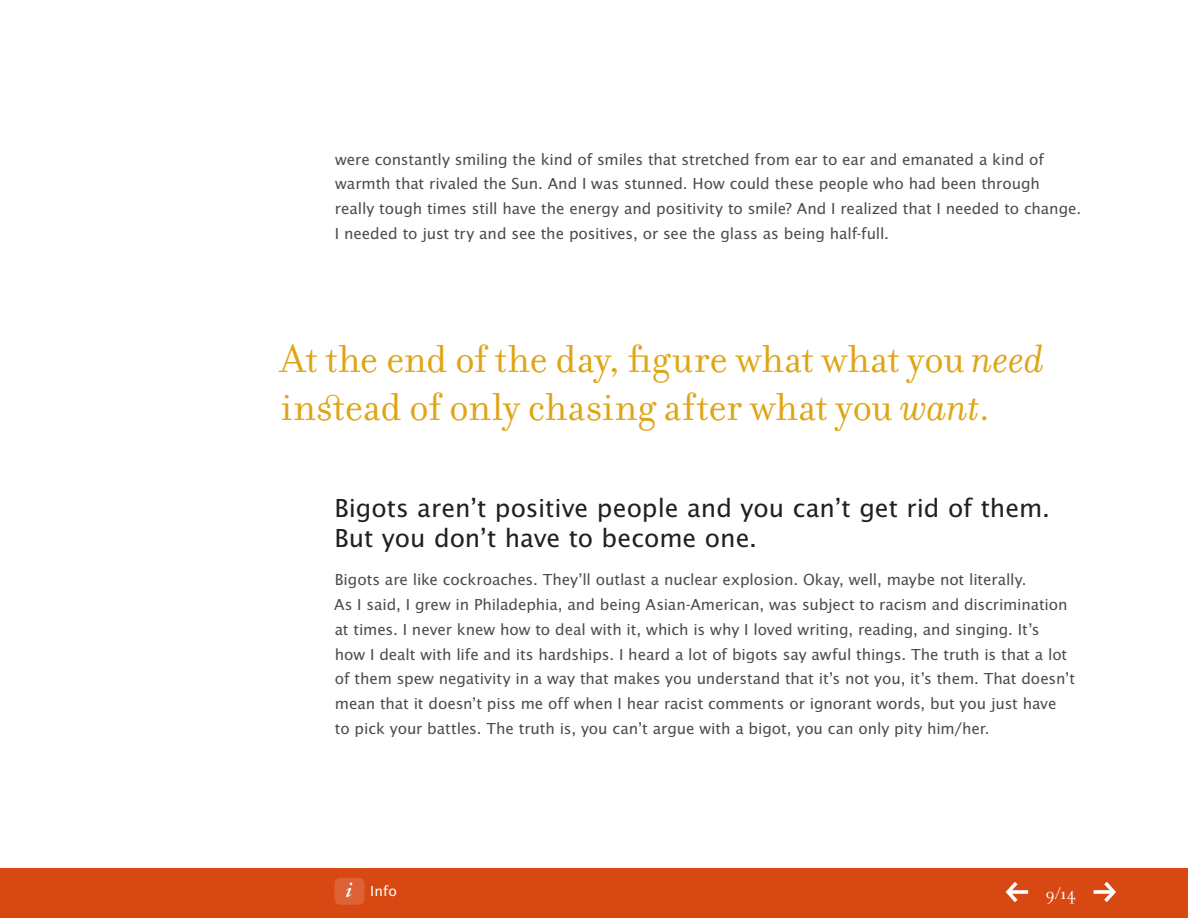
<style>
.page{position:relative;width:1188px;height:918px;background:#fff}
.page>*{position:absolute;margin:0;border:0;box-sizing:border-box;transform-origin:0 0}
.t1{font:42px/48px "Filosofia OT";color:#dfa516}
.t2{font:27px/30px "Lucida Sans EFOP";color:#231f20}
.t3{font:18px "Filosofia OT";color:#fff}
.t4{font:16.5px/24.8px "Lucida Sans EFOP";letter-spacing:-.005em;color:#4b4c4d}
.t5{font:15px "Lucida Sans EFOP";color:#fff}
.s1{font-style:italic;font-size:42.6px}
</style>
<div class="page">
<div style="left:0;top:869px;width:1188px;height:49px;background:#d74812"></div>
<div style="left:334px;top:878px;width:30px;height:27px;background:#dd6336;border-radius:6px"></div>
<svg style="left:346px;top:883px;width:6px;height:14px"></svg>
<svg style="left:1006px;top:882px;width:22px;height:20px"></svg>
<svg style="left:1094px;top:882px;width:22px;height:20px"></svg>
<p class="t4" style="left:335px;top:148px;width:748px">were constantly smiling the kind of smiles that stretched from ear to ear and emanated a kind of warmth that rivaled the Sun. And I was stunned. How could these people who had been through really tough times still have the energy and positivity to smile? And I realized that I needed to change.<br>I needed to just try and see the positives, or see the glass as being half-full.</p>
<h1 class="t1" style="left:280px;top:336px;width:766px">At the end of the day, figure what what you <span class="s1">need </span>instead of only chasing after what you <span class="s1">want</span>.</h1>
<h2 class="t2" style="left:334px;top:495px;width:717px">Bigots aren’t positive people and you can’t get rid of them.<br>But you don’t have to become one.</h2>
<p class="t4" style="left:334px;top:568px;width:743px">Bigots are like cockroaches. They’ll outlast a nuclear explosion. Okay, well, maybe not literally.<br>As I said, I grew in Philadephia, and being Asian-American, was subject to racism and discrimination at times. I never knew how to deal with it, which is why I loved writing, reading, and singing. It’s<br>how I dealt with life and its hardships. I heard a lot of bigots say awful things. The truth is that a lot of them spew negativity in a way that makes you understand that it’s not you, it’s them. That doesn’t mean that it doesn’t piss me off when I hear racist comments or ignorant words, but you just have<br>to pick your battles. The truth is, you can’t argue with a bigot, you can only pity him/her.</p>
<p class="t5" style="left:370px;top:883px;width:28px">Info</p>
<p class="t3" style="left:1045px;top:884px;width:32px">9/14</p>
</div>
